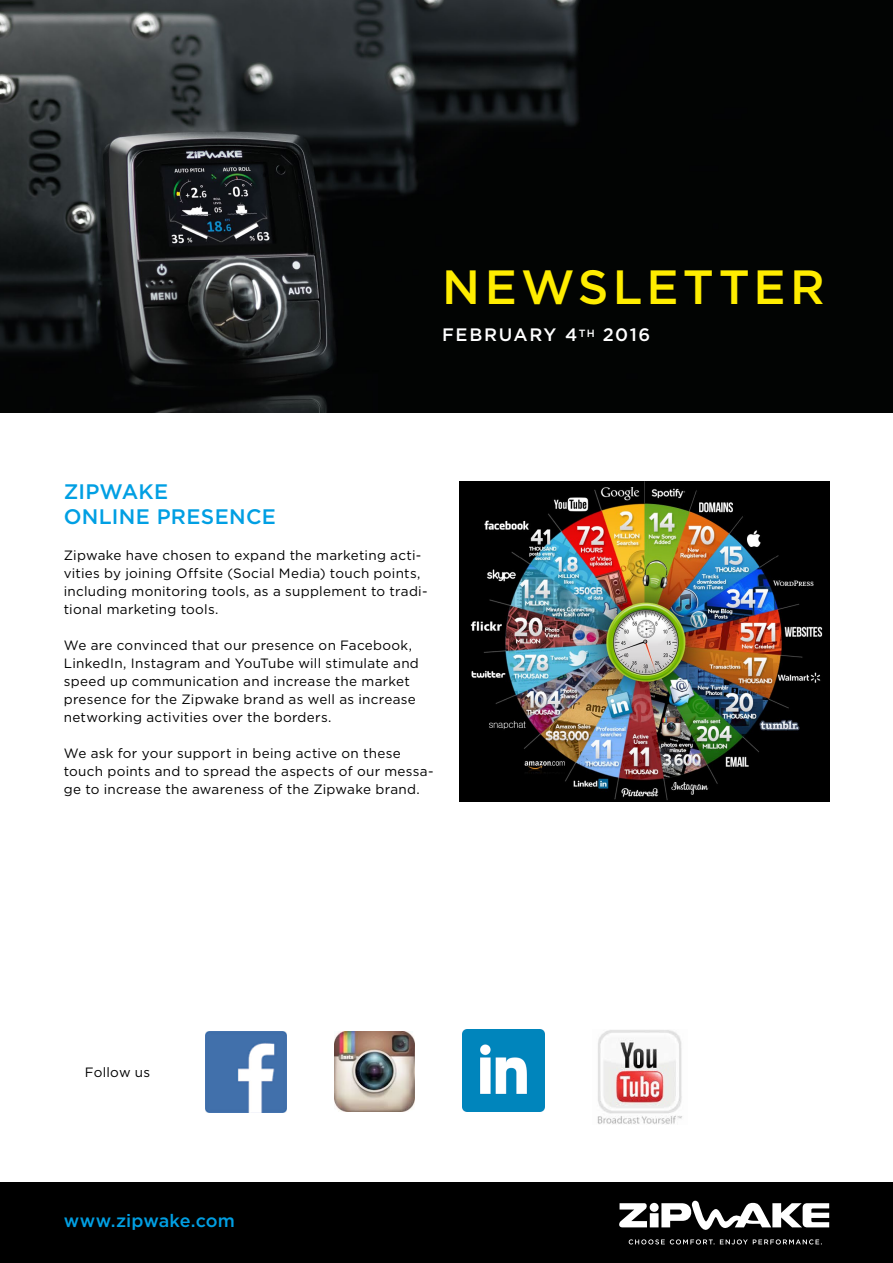
<style>
.page{position:relative;width:893px;height:1263px;background:#fff}
.page>*{position:absolute;margin:0;border:0;box-sizing:border-box;transform-origin:0 0}
.t1{font:500 48px "Gotham HTF";letter-spacing:.09em;color:#ffed00}
.t2{font:500 21px/25.2px "Gotham HTF";letter-spacing:.015em;color:#009fe3}
.t3{font:500 18px "Gotham HTF";letter-spacing:.09em;color:#fff}
.t4{font:500 18px "Gotham HTF";letter-spacing:.005em;color:#009fe3}
.t5{font:13.5px/18px "Gotham HTF";letter-spacing:.02em;color:#000}
</style>
<div class="page">
<img style="left:0;top:0;width:893px;height:412px">
<div style="left:0;top:1182px;width:893px;height:81px;background:#000"></div>
<img style="left:459px;top:482px;width:370px;height:320px">
<img style="left:206px;top:1031px;width:81px;height:82px">
<img style="left:334px;top:1031px;width:81px;height:81px">
<img style="left:462px;top:1029px;width:83px;height:83px">
<img style="left:597px;top:1030px;width:85px;height:94px">
<svg style="left:619px;top:1201px;width:210px;height:43px"></svg>
<h1 class="t1" style="left:442px;top:260px;width:384px">NEWSLETTER</h1>
<h3 class="t3" style="left:442px;top:325px;width:210px">FEBRUARY 4<sup>TH</sup> 2016</h3>
<h2 class="t2" style="left:64px;top:479px;width:214px">ZIPWAKE<br>ONLINE PRESENCE</h2>
<p class="t5" style="left:64px;top:546px;width:365px">Zipwake have chosen to expand the marketing acti&shy;vities by joining Offsite (Social Media) touch points, including monitoring tools, as a supplement to tradi&shy;tional marketing tools.</p>
<p class="t5" style="left:64px;top:636px;width:357px">We are convinced that our presence on Facebook, LinkedIn, Instagram and YouTube will stimulate and speed up communication and increase the market presence for the Zipwake brand as well as increase networking activities over the borders.</p>
<p class="t5" style="left:64px;top:744px;width:371px">We ask for your support in being active on these touch points and to spread the aspects of our messa&shy;ge to increase the awareness of the Zipwake brand.</p>
<p class="t5" style="left:85px;top:1063px;width:67px">Follow us</p>
<h3 class="t4" style="left:64px;top:1211px;width:173px">www.zipwake.com</h3>
</div>
